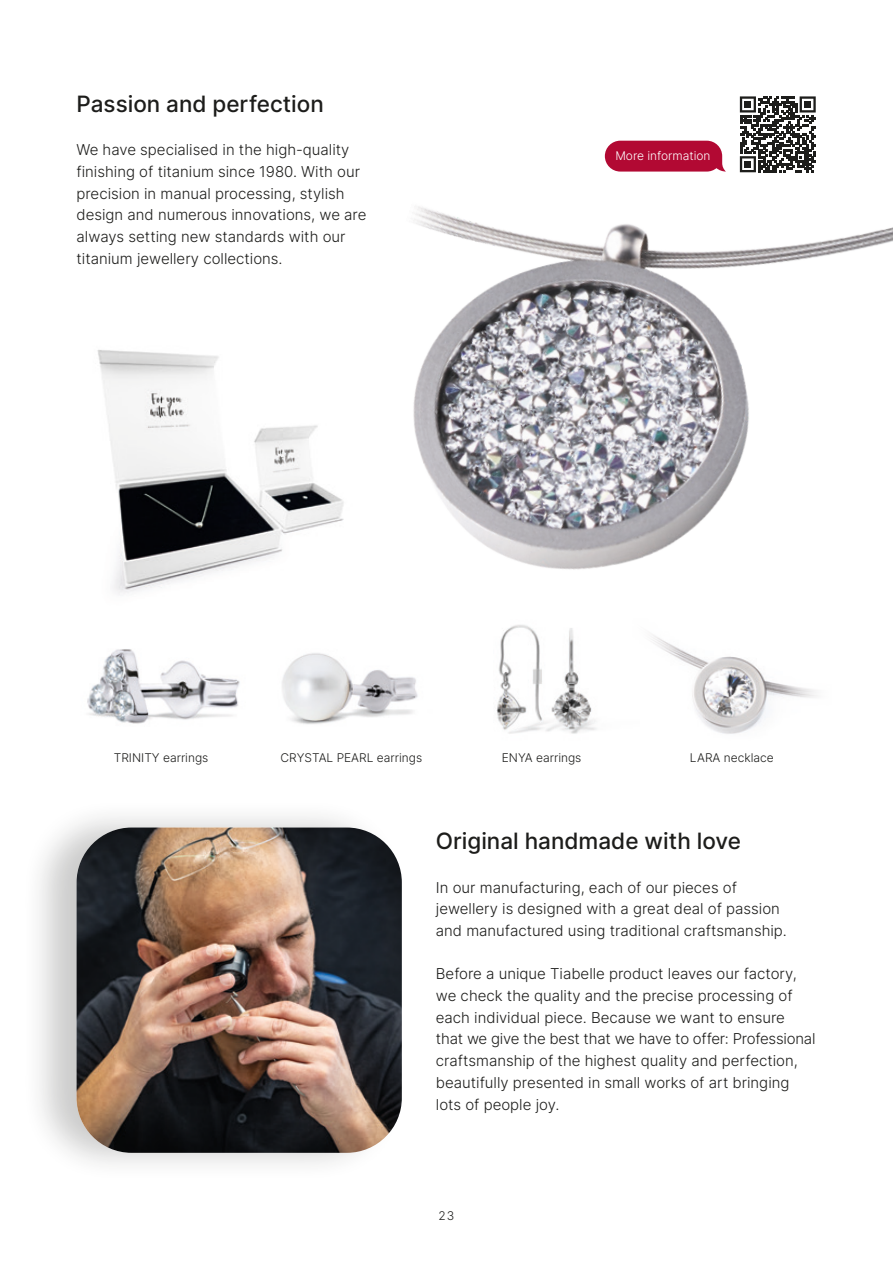
<style>
.page{position:relative;width:893px;height:1263px;background:#fff}
.page>*{position:absolute;margin:0;border:0;box-sizing:border-box;transform-origin:0 0}
.t1{font:500 22.5px "Inter";color:#1d1d1b}
.t2{font:300 15px/21.8px "Inter";color:#1d1d1b}
.t3{font:300 12px "Inter";color:#1d1d1b}
.t4{font:300 12px "Inter";color:#fff}
</style>
<div class="page">
<img style="left:413px;top:140px;width:480px;height:430px">
<div style="left:21px;top:798px;width:384px;height:384px;background:#1d1d1b;opacity:.23"></div>
<img style="left:77px;top:827px;width:325px;height:326px">
<img style="left:653px;top:635px;width:164px;height:99px">
<img style="left:282px;top:653px;width:136px;height:71px">
<img style="left:496px;top:625px;width:101px;height:109px">
<div style="left:735px;top:92px;width:85px;height:85px;background:#fff"></div>
<svg style="left:740px;top:96px;width:76px;height:76px"></svg>
<div style="left:744px;top:101px;width:7px;height:7px;background:#1d1d1b"></div>
<div style="left:804px;top:101px;width:7px;height:7px;background:#1d1d1b"></div>
<div style="left:744px;top:161px;width:7px;height:7px;background:#1d1d1b"></div>
<img style="left:87px;top:649px;width:153px;height:75px">
<img style="left:97px;top:350px;width:247px;height:245px">
<svg style="left:605px;top:141px;width:121px;height:31px"></svg>
<h1 class="t1" style="left:77px;top:87px;width:249px">Passion and perfection</h1>
<p class="t2" style="left:77px;top:139px;width:291px">We have specialised in the high-quality finishing of titanium since 1980. With our precision in manual processing, stylish design and numerous innovations, we are always setting new standards with our titanium jewellery collections.</p>
<p class="t4" style="left:615px;top:147px;width:97px">More information</p>
<p class="t3" style="left:114px;top:749px;width:96px">TRINITY earrings</p>
<p class="t3" style="left:280px;top:749px;width:143px">CRYSTAL PEARL earrings</p>
<p class="t3" style="left:502px;top:749px;width:81px">ENYA earrings</p>
<p class="t3" style="left:690px;top:749px;width:85px">LARA necklace</p>
<h1 class="t1" style="left:436px;top:825px;width:307px">Original handmade with love</h1>
<p class="t2" style="left:436px;top:876px;width:352px">In our manufacturing, each of our pieces of jewellery is designed with a great deal of passion and manufactured using traditional craftsmanship.</p>
<p class="t2" style="left:436px;top:963px;width:381px">Before a unique Tiabelle product leaves our factory, we check the quality and the precise processing of each individual piece. Because we want to ensure that we give the best that we have to offer: Professional craftsmanship of the highest quality and perfection, beautifully presented in small works of art bringing lots of people joy.</p>
<p class="t3" style="left:439px;top:1207px;width:17px">23</p>
</div>
